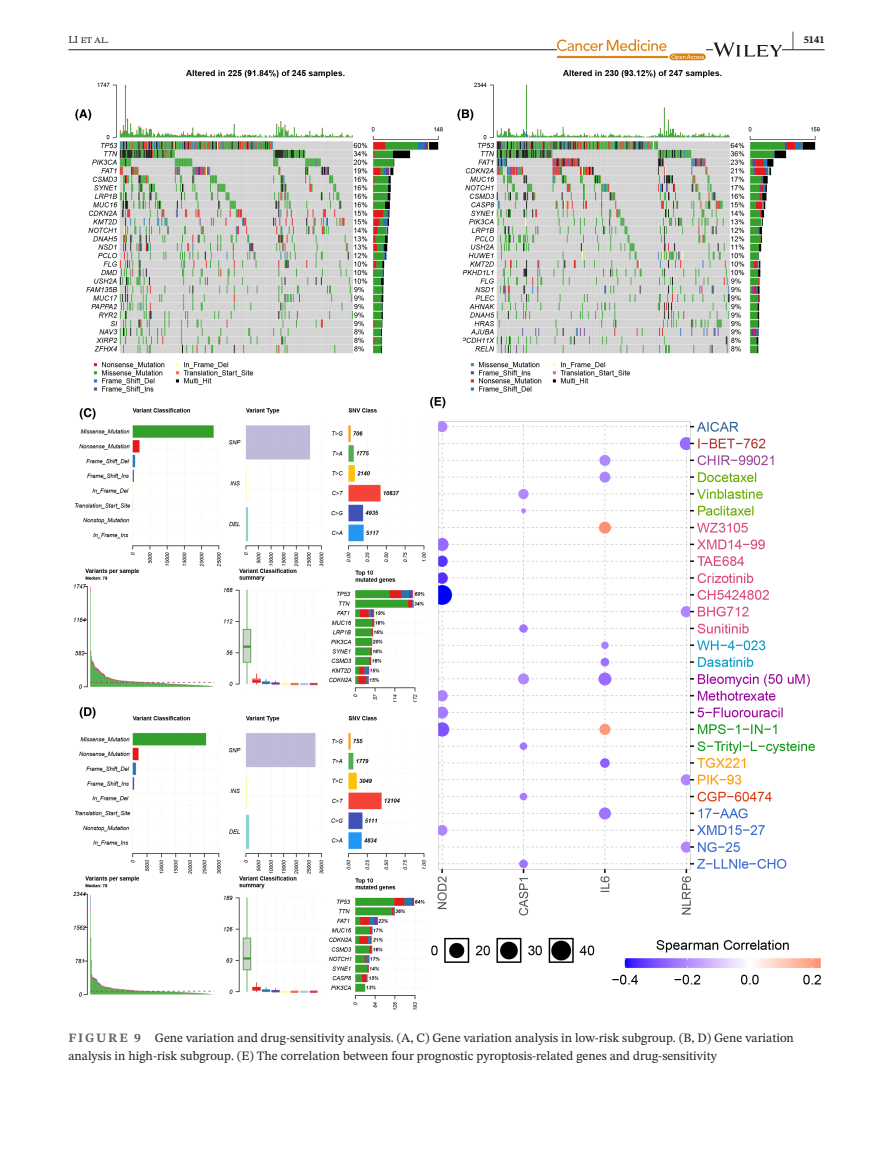
<style>
.page{position:relative;width:893px;height:1174px;background:#fff}
.page>*{position:absolute;margin:0;border:0;box-sizing:border-box;transform-origin:0 0}
.t1{font:700 21px "STIX Two Text";color:#231f20;scale:.42 1}
.t2{font:12.75px/18px "STIX Two Text";color:#231f20}
.t3{font:10.5px "STIX Two Text";color:#231f20}
.t4{font:700 10.5px "STIX Two Text";color:#231f20}
.s1{font-weight:700;color:#636366}
</style>
<div class="page">
<hr style="left:68px;top:49px;width:756px;height:1px;background:#231f20">
<svg style="left:557px;top:39px;width:149px;height:21px"></svg>
<svg style="left:713px;top:43px;width:69px;height:14px"></svg>
<img style="left:73px;top:70px;width:748px;height:939px">
<h1 class="t1" style="left:792px;top:24px;width:8px">|</h1>
<p class="t3" style="left:68px;top:32px;width:42px">LI et al.</p>
<p class="t4" style="left:804px;top:32px;width:22px">5141</p>
<p class="t2" style="left:68px;top:1028px;width:727px"><span class="s1">FIGURE 9</span> Gene variation and drug-sensitivity analysis. (A, C) Gene variation analysis in low-risk subgroup. (B, D) Gene variation analysis in high-risk subgroup. (E) The correlation between four prognostic pyroptosis-related genes and drug-sensitivity</p>
</div>
